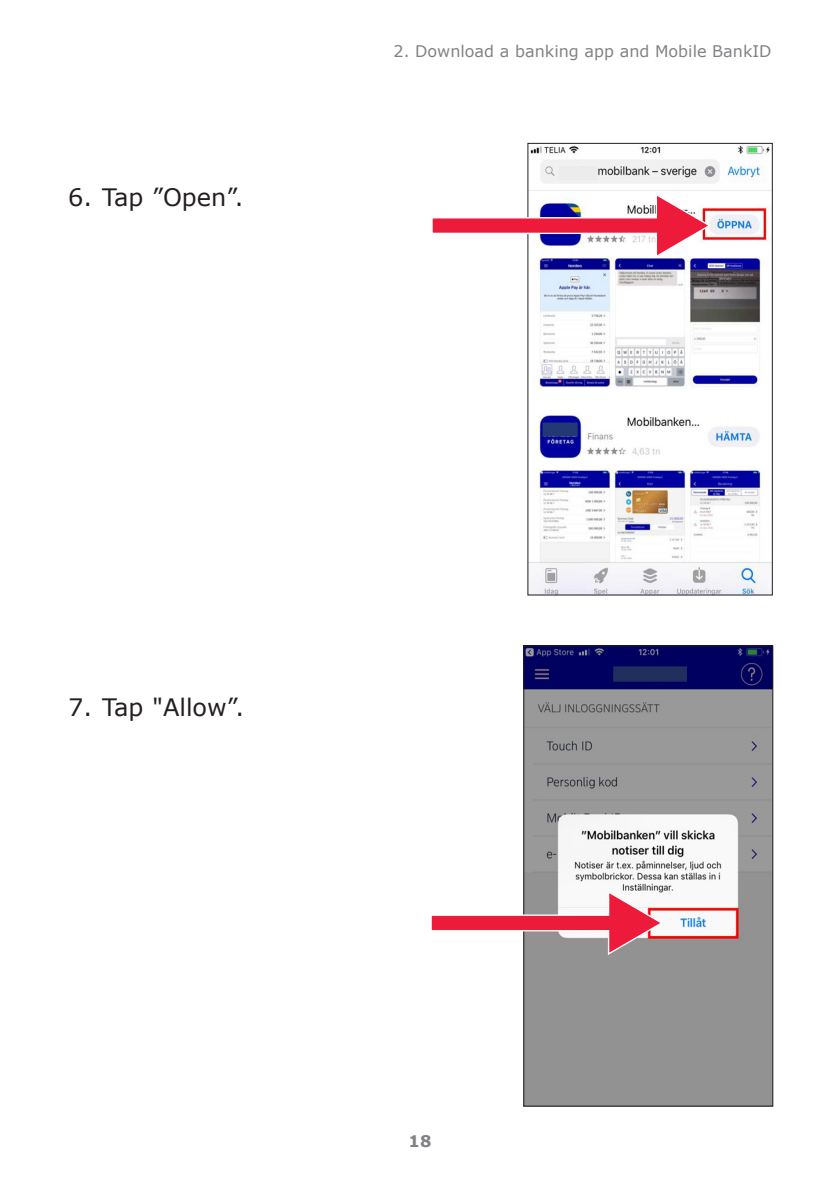
<style>
.page{position:relative;width:840px;height:1191px;background:#fff}
.page>*{position:absolute;margin:0;border:0;box-sizing:border-box;transform-origin:0 0}
.t1{font:24px "Verdana";color:#231f20}
.t2{font:16px "Verdana";color:#808285}
.t3{font:700 16px "Verdana";color:#808285}
</style>
<div class="page">
<img style="left:529px;top:145px;width:241px;height:448px">
<img style="left:525px;top:647px;width:245px;height:457px">
<div style="left:523px;top:645px;width:249px;height:461px;border:1px solid #231f20"></div>
<svg style="left:432px;top:192px;width:279px;height:67px"></svg>
<svg style="left:431px;top:889px;width:233px;height:67px"></svg>
<div style="left:613px;top:666px;width:73px;height:15px;background:#212f5c;border:2px solid #212f5c"></div>
<div style="left:542px;top:422px;width:35px;height:15px;background:#233875;border:2px solid #233875"></div>
<div style="left:586px;top:415px;width:38px;height:14px;background:#fff"></div>
<div style="left:586px;top:203px;width:38px;height:14px;background:#fff"></div>
<div style="left:558px;top:166px;width:38px;height:14px;background:#ebeceb"></div>
<h1 class="t1" style="left:68px;top:180px;width:177px">6. Tap ”Open”.</h1>
<p class="t2" style="left:393px;top:40px;width:379px">2. Download a banking app and Mobile BankID</p>
<h1 class="t1" style="left:68px;top:690px;width:177px">7. Tap "Allow”.</h1>
<p class="t3" style="left:408px;top:1129px;width:24px">18</p>
</div>
